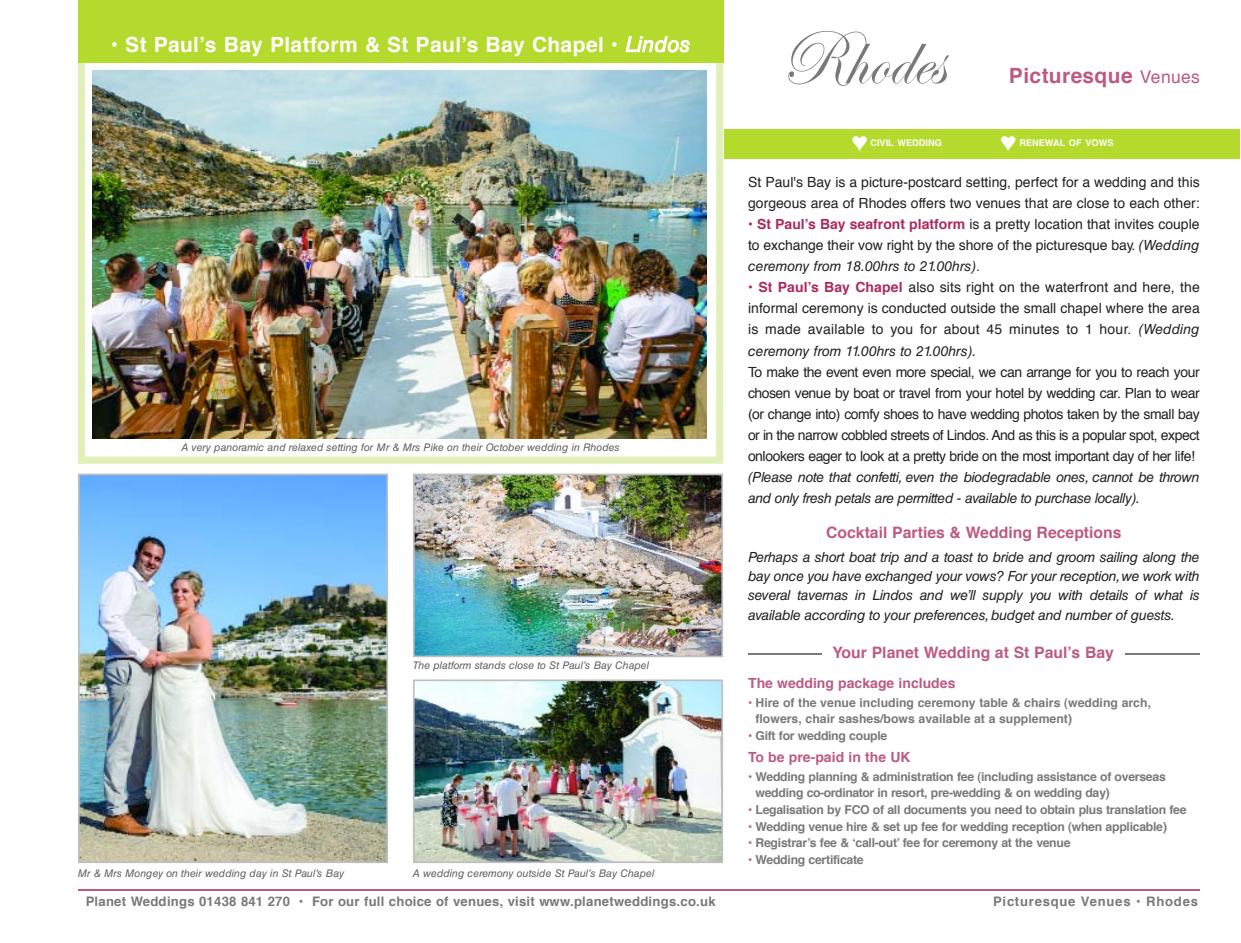
<style>
.page{position:relative;width:1241px;height:943px;background:#fff}
.page>*{position:absolute;margin:0;border:0;box-sizing:border-box;transform-origin:0 0}
.t1{font:78.75px "Edwardian Script ITC";color:#797979;scale:.9 1}
.t2{font:700 21px "Helvetica";letter-spacing:.02em;color:#fff}
.t3{font:700 21px "Helvetica";letter-spacing:.02em;color:#bc5b82}
.t4{font:700 15.75px "Helvetica";color:#bc5b82}
.t5{font:14px/21px "Helvetica";color:#212121}
.t6{font:italic 14px/19.2px "Helvetica LT Std";letter-spacing:-.025em;color:#212121}
.t7{font:italic 14px "Helvetica LT Std";color:#212121}
.t8{font:700 14px "Helvetica";color:#bc5b82}
.t9{font:700 13.12px "Helvetica";letter-spacing:.02em;color:#797979}
.t10{font:700 13.12px "Helvetica";letter-spacing:.055em;color:#797979}
.t11{font:700 12.25px/16.6px "Helvetica";letter-spacing:-.02em;color:#797979}
.t12{font:700 12.25px/16.6px "Helvetica";color:#797979}
.t13{font:italic 10.5px "Helvetica LT Std";color:#5e5e5e}
.t14{font:700 9.1px "Helvetica";color:#fff}
.s1{font-family:"Helvetica LT Std";font-weight:400;font-style:italic}
.s2{font-weight:400;font-size:17.5px}
.s3{font-weight:700;color:#aa2a5e}
.s4{font-family:"Helvetica LT Std";font-style:italic}
.s5{font-family:"Helvetica";font-style:normal}
.s6{color:#bc5b82}
</style>
<div class="page">
<div style="left:687px;top:129px;width:552px;height:29px;background:#b4da2d"></div>
<hr style="left:748px;top:653px;width:451px;height:2px;background:#797979">
<div style="left:822px;top:641px;width:302px;height:25px;background:#fff"></div>
<svg style="left:78px;top:63px;width:645px;height:400px"></svg>
<img style="left:93px;top:71px;width:613px;height:368px">
<img style="left:413px;top:679px;width:310px;height:184px">
<img style="left:413px;top:473px;width:310px;height:184px">
<img style="left:78px;top:473px;width:310px;height:390px">
<div style="left:78px;top:0;width:645px;height:63px;background:#b4da2d"></div>
<hr style="left:78px;top:889px;width:1121px;height:1px;background:#bc5b82">
<h2 class="t2" style="left:111px;top:35px;width:581px">• St Paul’s Bay Platform &amp; St Paul’s Bay Chapel • <span class="s1">L in d o s</span></h2>
<h1 class="t1" style="left:780px;top:16px;width:184px">Rhodes</h1>
<h2 class="t3" style="left:1008px;top:67px;width:192px">Picturesque <span class="s2">Ve n u e s</span></h2>
<p class="t13" style="left:181px;top:443px;width:440px">A very panoramic and relaxed setting for Mr &amp; Mrs Pike on their October wedding in Rhodes</p>
<p class="t13" style="left:413px;top:661px;width:238px">The platform stands close to St Paul’s Bay Chapel</p>
<p class="t13" style="left:78px;top:869px;width:268px">Mr &amp; Mrs Mongey on their wedding day in St Paul’s Bay</p>
<p class="t13" style="left:413px;top:869px;width:243px">A wedding ceremony outside St Paul’s Bay Chapel</p>
<p class="t14" style="left:870px;top:139px;width:73px">CIVIL WEDDING</p>
<p class="t14" style="left:1019px;top:139px;width:96px">RENEWAL OF VOWS</p>
<p class="t5" style="left:748px;top:173px;width:453px">St Paul's Bay is a picture-postcard setting, perfect for a wedding and this gorgeous area of Rhodes offers two venues that are close to each other:</p>
<p class="t5" style="left:748px;top:215px;width:453px"><span class="s3">• St Paul’s Bay seafront platform</span> is a pretty location that invites couple to exchange their vow right by the shore of the picturesque bay. <span class="s4">(Wedding</span></p>
<p class="t7" style="left:748px;top:261px;width:233px">ceremony from 18.00hrs to 21.00hrs)<span class="s5">.</span></p>
<p class="t5" style="left:748px;top:278px;width:453px;text-align:justify"><span class="s3">• St Paul’s Bay Chapel</span> also sits right on the waterfront and here, the informal ceremony is conducted outside the small chapel where the area is made available to you for about 45 minutes to 1 hour. <span class="s4">(Wedding</span></p>
<p class="t7" style="left:748px;top:345px;width:230px">ceremony from 11.00hrs to 21.00hrs).</p>
<p class="t5" style="left:748px;top:362px;width:453px;text-align:justify">To make the event even more special, we can arrange for you to reach your chosen venue by boat or travel from your hotel by wedding car. Plan to wear (or change into) comfy shoes to have wedding photos taken by the small bay or in the narrow cobbled streets of Lindos. And as this is a popular spot, expect onlookers eager to look at a pretty bride on the most important day of her life!</p>
<p class="t6" style="left:748px;top:468px;width:453px;line-height:21px">(Please note that confe tti, even the biodegradable ones, cannot be throw n and only fresh petals are perm itted - available to purchase loca lly ).</p>
<p class="t4" style="left:826px;top:525px;width:297px">Cocktail Parties &amp; Wedding Receptions</p>
<p class="t6" style="left:748px;top:549px;width:453px;text-align:justify">Pe rhaps a short boat trip and a toast to bride and groom sailing along the bay once you have exchanged your vows? For your re c e p tio n ,we wo rk with s ev e ral ta v e rnas in Lindos and we’ll supply you with details of what is a vailable according to your pre fe re n c e s ,budget and number of guests.</p>
<p class="t4" style="left:832px;top:645px;width:283px">Your Planet Wedding at St Paul’s Bay</p>
<p class="t8" style="left:748px;top:677px;width:209px">The wedding package includes</p>
<p class="t12" style="left:755px;top:695px;width:397px;text-indent:-7px"><span class="s6">•</span> Hire of the venue including ceremony table &amp; chairs (wedding arch, flowers, chair sashes/bows available at a supplement)</p>
<p class="t11" style="left:748px;top:728px;width:141px"><span class="s6">•</span> Gift for wedding couple</p>
<p class="t8" style="left:748px;top:750px;width:164px">To be pre-paid in the UK</p>
<p class="t11" style="left:755px;top:769px;width:412px;text-indent:-7px"><span class="s6">•</span> Wedding planning &amp; administration fee (including assistance of overseas wedding co-ordinator in resort, pre-wedding &amp; on wedding day)</p>
<p class="t11" style="left:748px;top:802px;width:440px"><span class="s6">•</span> Legalisation by FCO of all documents you need to obtain plus translation fee</p>
<p class="t11" style="left:748px;top:819px;width:420px"><span class="s6">•</span> Wedding venue hire &amp; set up fee for wedding reception (when applicable)</p>
<p class="t11" style="left:748px;top:835px;width:324px"><span class="s6">•</span> R e g is tra r’s fee &amp; ‘call-out’ fee for ceremony at the venue</p>
<p class="t11" style="left:748px;top:852px;width:117px"><span class="s6">•</span> Wedding certificate</p>
<p class="t9" style="left:86px;top:895px;width:631px">Planet Weddings 01438 841 270 • For our full choice of venues, visit www.p la n e tw e d d in g s .c o .u k</p>
<p class="t10" style="left:992px;top:895px;width:206px">Picturesque Venues • Rhodes</p>
</div>
